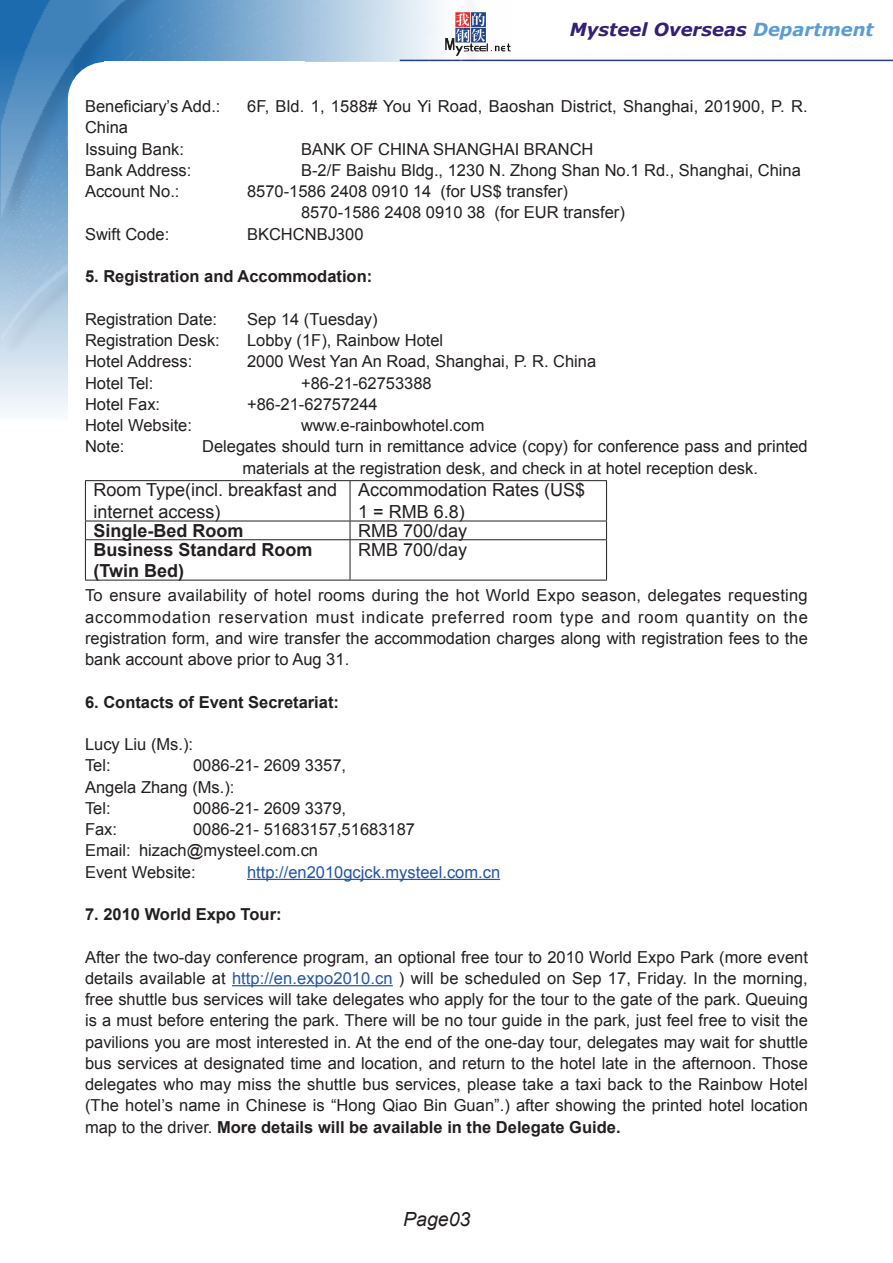
<style>
.page{position:relative;width:893px;height:1263px;background:#fff}
.page>*{position:absolute;margin:0;border:0;box-sizing:border-box;transform-origin:0 0}
.t1{font:italic 19.5px "Arial";color:#231f20}
.t2{font:18px/21.6px "Arial";color:#231f20}
.t3{font:700 18px/21.6px "Arial";color:#231f20}
.t4{font:italic 700 18px "Verdana";color:#331f75}
.t5{font:16.5px/21.3px "Arial";color:#231f20}
.t6{font:700 16.5px "Arial";color:#231f20}
.t7{font:16.5px "Arial";color:#2256a6}
.s1{color:#5b9cd4}
.s2{color:#2256a6}
.s3{font-weight:700}
</style>
<div class="page">
<hr style="left:400px;top:60px;width:493px;height:1px;background:#273b90">
<svg style="left:0;top:0;width:68px;height:412px;fill:#e3edf5"></svg>
<img style="left:1px;top:0;width:462px;height:360px">
<svg style="left:68px;top:62px;width:36px;height:84px"></svg>
<div style="left:68px;top:146px;width:42px;height:341px;background:#fff"></div>
<div style="left:104px;top:62px;width:201px;height:20px;background:#fff"></div>
<div style="left:104px;top:63px;width:462px;height:390px;background:#fff"></div>
<hr style="left:247px;top:879px;width:253px;height:1px;background:#2256a6">
<hr style="left:232px;top:985px;width:161px;height:1px;background:#2256a6">
<hr style="left:85px;top:480px;width:265px;height:1px;background:#231f20">
<hr style="left:85px;top:481px;width:1px;height:40px;background:#231f20">
<hr style="left:350px;top:480px;width:257px;height:1px;background:#231f20">
<hr style="left:350px;top:481px;width:1px;height:40px;background:#231f20">
<hr style="left:606px;top:481px;width:1px;height:40px;background:#231f20">
<hr style="left:85px;top:521px;width:265px;height:1px;background:#231f20">
<svg style="left:85px;top:521px;width:1px;height:18px"></svg>
<hr style="left:350px;top:521px;width:257px;height:1px;background:#231f20">
<svg style="left:350px;top:521px;width:1px;height:18px"></svg>
<svg style="left:606px;top:521px;width:1px;height:18px"></svg>
<hr style="left:85px;top:539px;width:265px;height:1px;background:#231f20">
<hr style="left:85px;top:540px;width:1px;height:40px;background:#231f20">
<hr style="left:350px;top:539px;width:257px;height:1px;background:#231f20">
<hr style="left:350px;top:540px;width:1px;height:40px;background:#231f20">
<hr style="left:606px;top:540px;width:1px;height:40px;background:#231f20">
<hr style="left:85px;top:580px;width:265px;height:1px;background:#231f20">
<hr style="left:350px;top:580px;width:257px;height:1px;background:#231f20">
<p class="t4" style="left:570px;top:18px;width:305px">Mysteel Overseas <span class="s1">Department</span></p>
<p class="t5" style="left:85px;top:96px;width:137px">Beneficiary’s Add.:</p>
<p class="t5" style="left:247px;top:96px;width:562px">6F, Bld. 1, 1588# You Yi Road, Baoshan District, Shanghai, 201900, P. R.</p>
<p class="t5" style="left:85px;top:117px;width:101px">China<br>Issuing Bank:</p>
<p class="t5" style="left:301px;top:138px;width:294px">BANK OF CHINA SHANGHAI BRANCH</p>
<p class="t5" style="left:85px;top:160px;width:108px">Bank Address:</p>
<p class="t5" style="left:301px;top:160px;width:501px">B-2/F Baishu Bldg., 1230 N. Zhong Shan No.1 Rd., Shanghai, China</p>
<p class="t5" style="left:85px;top:181px;width:96px">Account No.:</p>
<p class="t5" style="left:301px;top:181px;width:325px;text-indent:-54px">8570-1586 2408 0910 14 (for US$ transfer)<br>8570-1586 2408 0910 38 (for EUR transfer)</p>
<p class="t5" style="left:85px;top:223px;width:86px">Swift Code:</p>
<p class="t5" style="left:247px;top:223px;width:118px">BKCHCNBJ300</p>
<p class="t6" style="left:85px;top:266px;width:289px">5. Registration and Accommodation:</p>
<p class="t5" style="left:85px;top:308px;width:134px">Registration Date:</p>
<p class="t5" style="left:247px;top:308px;width:132px">Sep 14 (Tuesday)</p>
<p class="t5" style="left:85px;top:330px;width:136px">Registration Desk:</p>
<p class="t5" style="left:247px;top:330px;width:198px">Lobby (1F), Rainbow Hotel</p>
<p class="t5" style="left:85px;top:351px;width:109px">Hotel Address:</p>
<p class="t5" style="left:247px;top:351px;width:351px">2000 West Yan An Road, Shanghai, P. R. China</p>
<p class="t5" style="left:85px;top:372px;width:70px">Hotel Tel:</p>
<p class="t5" style="left:301px;top:372px;width:132px">+86-21-62753388</p>
<p class="t5" style="left:85px;top:393px;width:77px">Hotel Fax:</p>
<p class="t5" style="left:247px;top:393px;width:132px">+86-21-62757244</p>
<p class="t5" style="left:85px;top:415px;width:108px">Hotel Website:</p>
<p class="t5" style="left:301px;top:415px;width:185px">www.e-rainbowhotel.com</p>
<p class="t5" style="left:85px;top:436px;width:41px">Note:</p>
<p class="t5" style="left:202px;top:436px;width:607px;text-align:center">Delegates should turn in remittance advice (copy) for conference pass and printed materials at the registration desk, and check in at hotel reception desk.</p>
<p class="t2" style="left:94px;top:479px;width:245px">Room Type(incl. breakfast and internet access)</p>
<p class="t2" style="left:358px;top:479px;width:229px">Accommodation Rates (US$<br>1 = RMB 6.8)</p>
<p class="t3" style="left:94px;top:520px;width:152px">Single-Bed Room</p>
<p class="t2" style="left:358px;top:520px;width:111px">RMB 700/day</p>
<p class="t3" style="left:94px;top:539px;width:221px">Business Standard Room (Twin Bed)</p>
<p class="t2" style="left:358px;top:539px;width:111px">RMB 700/day</p>
<p class="t5" style="left:85px;top:585px;width:724px;text-align:justify">To ensure availability of hotel rooms during the hot World Expo season, delegates requesting accommodation reservation must indicate preferred room type and room quantity on the registration form, and wire transfer the accommodation charges along with registration fees to the bank account above prior to Aug 31.</p>
<p class="t6" style="left:85px;top:691px;width:255px">6. Contacts of Event Secretariat:</p>
<p class="t5" style="left:85px;top:734px;width:110px">Lucy Liu (Ms.):<br>Tel:</p>
<p class="t5" style="left:85px;top:755px;width:263px;text-indent:108px">0086-21- 2609 3357,<br>Angela Zhang (Ms.):<br>Tel:</p>
<p class="t5" style="left:193px;top:797px;width:155px">0086-21- 2609 3379,</p>
<p class="t5" style="left:85px;top:819px;width:331px;text-indent:108px">0086-21- 51683157,51683187<br>Email: hizach@mysteel.com.cn<br>Event Website:</p>
<p class="t5" style="left:85px;top:819px;width:34px">Fax:</p>
<p class="t7" style="left:247px;top:861px;width:255px">http://en2010gcjck.mysteel.com.cn</p>
<p class="t6" style="left:85px;top:903px;width:198px">7. 2010 World Expo Tour:</p>
<p class="t5" style="left:85px;top:946px;width:724px;text-align:justify">After the two-day conference program, an optional free tour to 2010 World Expo Park (more event details available at <span class="s2">http://en.expo2010.cn</span> ) will be scheduled on Sep 17, Friday. In the morning, free shuttle bus services will take delegates who apply for the tour to the gate of the park. Queuing is a must before entering the park. There will be no tour guide in the park, just feel free to visit the pavilions you are most interested in. At the end of the one-day tour, delegates may wait for shuttle bus services at designated time and location, and return to the hotel late in the afternoon. Those delegates who may miss the shuttle bus services, please take a taxi back to the Rainbow Hotel (The hotel’s name in Chinese is “Hong Qiao Bin Guan”.) after showing the printed hotel location map to the driver. <span class="s3">More details will be available in the Delegate Guide.</span></p>
<p class="t1" style="left:403px;top:1207px;width:69px">Page03</p>
</div>
